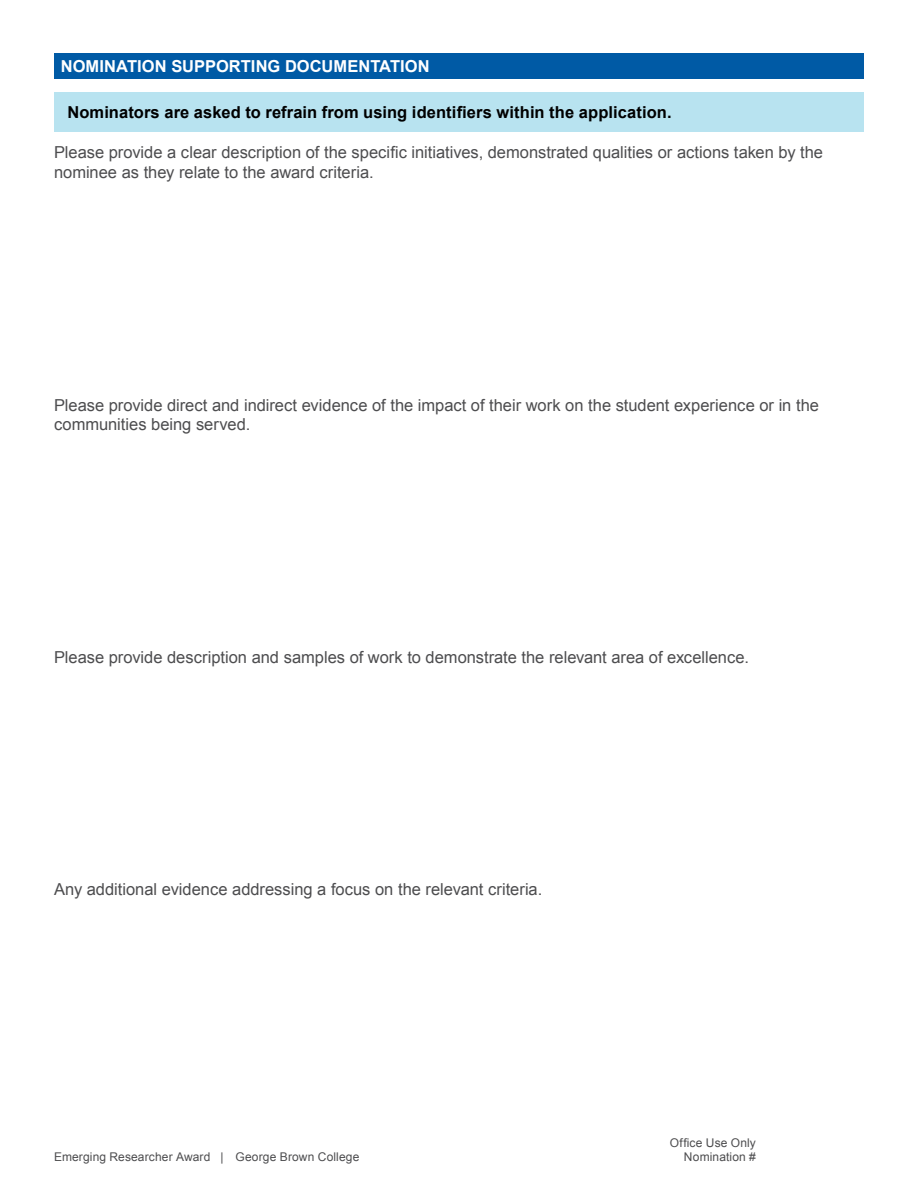
<style>
.page{position:relative;width:918px;height:1188px;background:#fff}
.page>*{position:absolute;margin:0;border:0;box-sizing:border-box;transform-origin:0 0}
.p_Form_fields{font:16.5px/19.8px "Arial";color:#4d4d4f}
.P-space_after{font:700 16.5px "Arial";letter-spacing:.005em;color:#000}
.H2-blue{font:700 16.5px "Arial";color:#fff}
.P-space_after-2{font:12px "Arial";letter-spacing:.015em;color:#4d4d4f}
</style>
<div class="page">
<div style="left:54px;top:53px;width:810px;height:26px;background:#005aa5"></div>
<div style="left:54px;top:92px;width:810px;height:39px;background:#b8e3f0"></div>
<h2 class="H2-blue" style="left:61px;top:55px;width:371px">NOMINATION SUPPORTING DOCUMENTATION</h2>
<p class="P-space_after" style="left:68px;top:101px;width:606px">Nominators are asked to refrain from using identifiers within the application.</p>
<p class="p_Form_fields" style="left:54px;top:143px;width:771px">Please provide a clear description of the specific initiatives, demonstrated qualities or actions taken by the nominee as they relate to the award criteria.</p>
<p class="p_Form_fields" style="left:54px;top:395px;width:767px">Please provide direct and indirect evidence of the impact of their work on the student experience or in the communities being served.</p>
<p class="p_Form_fields" style="left:54px;top:647px;width:697px">Please provide description and samples of work to demonstrate the relevant area of excellence.</p>
<p class="p_Form_fields" style="left:54px;top:880px;width:490px">Any additional evidence addressing a focus on the relevant criteria.</p>
<p class="P-space_after-2" style="left:54px;top:1149px;width:307px">Emerging Researcher Award | George Brown College</p>
<p class="P-space_after-2" style="left:670px;top:1135px;width:88px">Office Use Only</p>
<p class="P-space_after-2" style="left:684px;top:1149px;width:74px">Nomination #</p>
</div>
